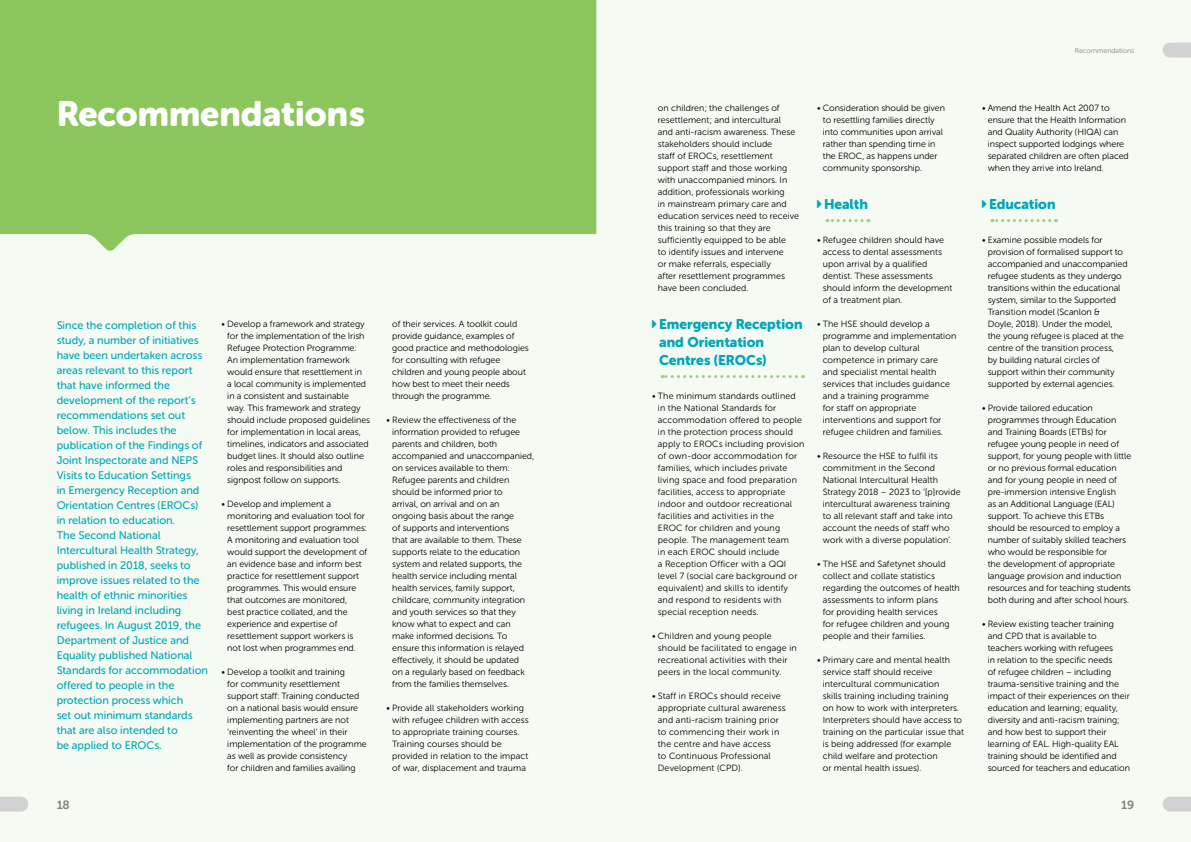
<style>
.page{position:relative;width:1191px;height:842px;background:#fff}
.page>*{position:absolute;margin:0;border:0;box-sizing:border-box;transform-origin:0 0}
.t1{font:35px "Museo Sans Rounded 900";color:#fff}
.t2{font:14px/18px "Museo Sans Rounded 900";color:#00a7b8}
.t3{font:12px "Museo Sans Rounded 700";color:#848383}
.t4{font:11px/15px "Museo Sans Rounded 500";color:#00a7b8}
.t5{font:9px/12px "Museo Sans Rounded 300";color:#000}
.t6{font:9px/12px "Museo Sans Rounded 300";letter-spacing:.02em;color:#000}
.t7{font:7px "Museo Sans Rounded 300";color:#848383}
</style>
<div class="page">
<div style="left:0;top:0;width:595px;height:842px;background:#f5faf2"></div>
<div style="left:595px;top:0;width:596px;height:842px;background:#f5faf2"></div>
<div style="left:0;top:0;width:596px;height:251px;background:#8bc75d"></div>
<svg style="left:992px;top:219px;width:57px;height:3px"></svg>
<svg style="left:662px;top:375px;width:134px;height:3px"></svg>
<svg style="left:827px;top:219px;width:35px;height:3px"></svg>
<div style="left:1170px;top:43px;width:21px;height:15px;background:#d3d2d2"></div>
<div style="left:0;top:797px;width:21px;height:15px;background:#d3d2d2"></div>
<div style="left:1170px;top:797px;width:21px;height:15px;background:#d3d2d2"></div>
<p class="t7" style="left:1074px;top:47px;width:61px">Recommendations</p>
<h1 class="t1" style="left:57px;top:94px;width:309px">Recommendations</h1>
<p class="t5" style="left:987px;top:102px;width:143px;text-indent:-6px">• Amend the Health Act 2007 to ensure that the Health Information and Quality Authority (HIQA) can inspect supported lodgings where separated children are often placed when they arrive into Ireland.</p>
<h2 class="t2" style="left:989px;top:195px;width:68px">Education</h2>
<p class="t5" style="left:987px;top:234px;width:141px;text-indent:-6px">• Examine possible models for provision of formalised support to accompanied and unaccompanied refugee students as they undergo transitions within the educational system, similar to the Supported<br>Transition model (Scanlon &amp;<br>Doyle, 2018). Under the model, the young refugee is placed at the centre of the transition process,<br>by building natural circles of support within their community supported by external agencies.</p>
<p class="t5" style="left:987px;top:402px;width:145px;text-indent:-6px">• Provide tailored education programmes through Education and Training Boards (ETBs) for refugee young people in need of support, for young people with little or no previous formal education and for young people in need of pre-immersion intensive English<br>as an Additional Language (EAL) support. To achieve this ETBs should be resourced to employ a number of suitably skilled teachers who would be responsible for<br>the development of appropriate language provision and induction resources and for teaching students both during and after school hours.</p>
<p class="t5" style="left:987px;top:618px;width:144px;text-indent:-6px">• Review existing teacher training and CPD that is available to teachers working with refugees<br>in relation to the specific needs<br>of refugee children – including trauma-sensitive training and the impact of their experiences on their education and learning; equality, diversity and anti-racism training; and how best to support their learning of EAL. High-quality EAL training should be identified and sourced for teachers and education</p>
<p class="t5" style="left:823px;top:102px;width:124px;text-indent:-6px">• Consideration should be given to resettling families directly into communities upon arrival rather than spending time in the EROC, as happens under community sponsorship.</p>
<h2 class="t2" style="left:824px;top:195px;width:45px">Health</h2>
<p class="t5" style="left:823px;top:234px;width:131px;text-indent:-6px">• Refugee children should have access to dental assessments upon arrival by a qualified dentist. These assessments should inform the development of a treatment plan.</p>
<p class="t5" style="left:823px;top:318px;width:135px;text-indent:-6px">• The HSE should develop a programme and implementation plan to develop cultural competence in primary care<br>and specialist mental health services that includes guidance and a training programme<br>for staff on appropriate interventions and support for refugee children and families.</p>
<p class="t5" style="left:823px;top:450px;width:139px;text-indent:-6px">• Resource the HSE to fulfil its commitment in the Second<br>National Intercultural Health<br>Strategy 2018 – 2023 to ‘[p]rovide intercultural awareness training to all relevant staff and take into account the needs of staff who work with a diverse population’.</p>
<p class="t5" style="left:823px;top:558px;width:139px;text-indent:-6px">• The HSE and Safetynet should collect and collate statistics regarding the outcomes of health assessments to inform plans<br>for providing health services<br>for refugee children and young people and their families.</p>
<p class="t5" style="left:823px;top:654px;width:143px;text-indent:-6px">• Primary care and mental health service staff should receive intercultural communication<br>skills training including training<br>on how to work with interpreters.<br>Interpreters should have access to training on the particular issue that is being addressed (for example child welfare and protection<br>or mental health issues).</p>
<p class="t5" style="left:658px;top:102px;width:143px">on children; the challenges of resettlement; and intercultural<br>and anti-racism awareness. These stakeholders should include<br>staff of EROCs, resettlement support staff and those working with unaccompanied minors. In addition, professionals working<br>in mainstream primary care and education services need to receive this training so that they are sufficiently equipped to be able<br>to identify issues and intervene<br>or make referrals, especially<br>after resettlement programmes have been concluded.</p>
<h2 class="t2" style="left:659px;top:315px;width:145px">Emergency Reception and Orientation<br>Centres (EROCs)</h2>
<p class="t6" style="left:658px;top:390px;width:148px;text-indent:-6px">• The minimum standards outlined in the National Standards for accommodation offered to people in the protection process should apply to EROCs including provision of own-door accommodation for families, which includes private living space and food preparation facilities, access to appropriate indoor and outdoor recreational facilities and activities in the<br>EROC for children and young people. The management team<br>in each EROC should include<br>a Reception Officer with a QQI level 7 (social care background or equivalent) and skills to identify and respond to residents with special reception needs.</p>
<p class="t6" style="left:658px;top:630px;width:140px;text-indent:-6px">• Children and young people should be facilitated to engage in recreational activities with their peers in the local community.</p>
<p class="t6" style="left:658px;top:690px;width:129px;text-indent:-6px">• Staff in EROCs should receive appropriate cultural awareness and anti-racism training prior to commencing their work in the centre and have access<br>to Continuous Professional<br>Development (CPD).</p>
<p class="t5" style="left:392px;top:318px;width:138px">of their services. A toolkit could provide guidance, examples of good practice and methodologies for consulting with refugee children and young people about how best to meet their needs through the programme.</p>
<p class="t5" style="left:392px;top:414px;width:143px;text-indent:-6px">• Review the effectiveness of the information provided to refugee parents and children, both accompanied and unaccompanied, on services available to them:<br>Refugee parents and children should be informed prior to<br>arrival, on arrival and on an ongoing basis about the range<br>of supports and interventions<br>that are available to them. These supports relate to the education system and related supports, the health service including mental health services, family support, childcare, community integration and youth services so that they know what to expect and can make informed decisions. To ensure this information is relayed effectively, it should be updated<br>on a regularly based on feedback from the families themselves.</p>
<p class="t5" style="left:392px;top:702px;width:138px;text-indent:-6px">• Provide all stakeholders working with refugee children with access to appropriate training courses.<br>Training courses should be provided in relation to the impact of war, displacement and trauma</p>
<p class="t4" style="left:57px;top:318px;width:153px">Since the completion of this study, a number of initiatives have been undertaken across areas relevant to this report that have informed the development of the report’s recommendations set out below. This includes the publication of the Findings of<br>Joint Inspectorate and NEPS<br>Visits to Education Settings<br>in Emergency Reception and<br>Orientation Centres (EROCs) in relation to education.<br>The Second National<br>Intercultural Health Strategy, published in 2018, seeks to improve issues related to the health of ethnic minorities living in Ireland including refugees. In August 2019, the<br>Department of Justice and<br>Equality published National<br>Standards for accommodation offered to people in the protection process which<br>set out minimum standards that are also intended to<br>be applied to EROCs.</p>
<p class="t5" style="left:227px;top:318px;width:144px;text-indent:-6px">• Develop a framework and strategy for the implementation of the Irish Refugee Protection Programme:<br>An implementation framework would ensure that resettlement in<br>a local community is implemented in a consistent and sustainable<br>way. This framework and strategy should include proposed guidelines for implementation in local areas, timelines, indicators and associated budget lines. It should also outline roles and responsibilities and signpost follow on supports.</p>
<p class="t5" style="left:227px;top:498px;width:141px;text-indent:-6px">• Develop and implement a monitoring and evaluation tool for resettlement support programmes:<br>A monitoring and evaluation tool would support the development of an evidence base and inform best practice for resettlement support programmes. This would ensure that outcomes are monitored,<br>best practice collated, and the experience and expertise of resettlement support workers is not lost when programmes end.</p>
<p class="t5" style="left:227px;top:666px;width:141px;text-indent:-6px">• Develop a toolkit and training<br>for community resettlement support staff: Training conducted on a national basis would ensure implementing partners are not ‘reinventing the wheel’ in their implementation of the programme as well as provide consistency<br>for children and families availing</p>
<h3 class="t3" style="left:57px;top:798px;width:15px">18</h3>
<h3 class="t3" style="left:1121px;top:798px;width:15px">19</h3>
</div>
